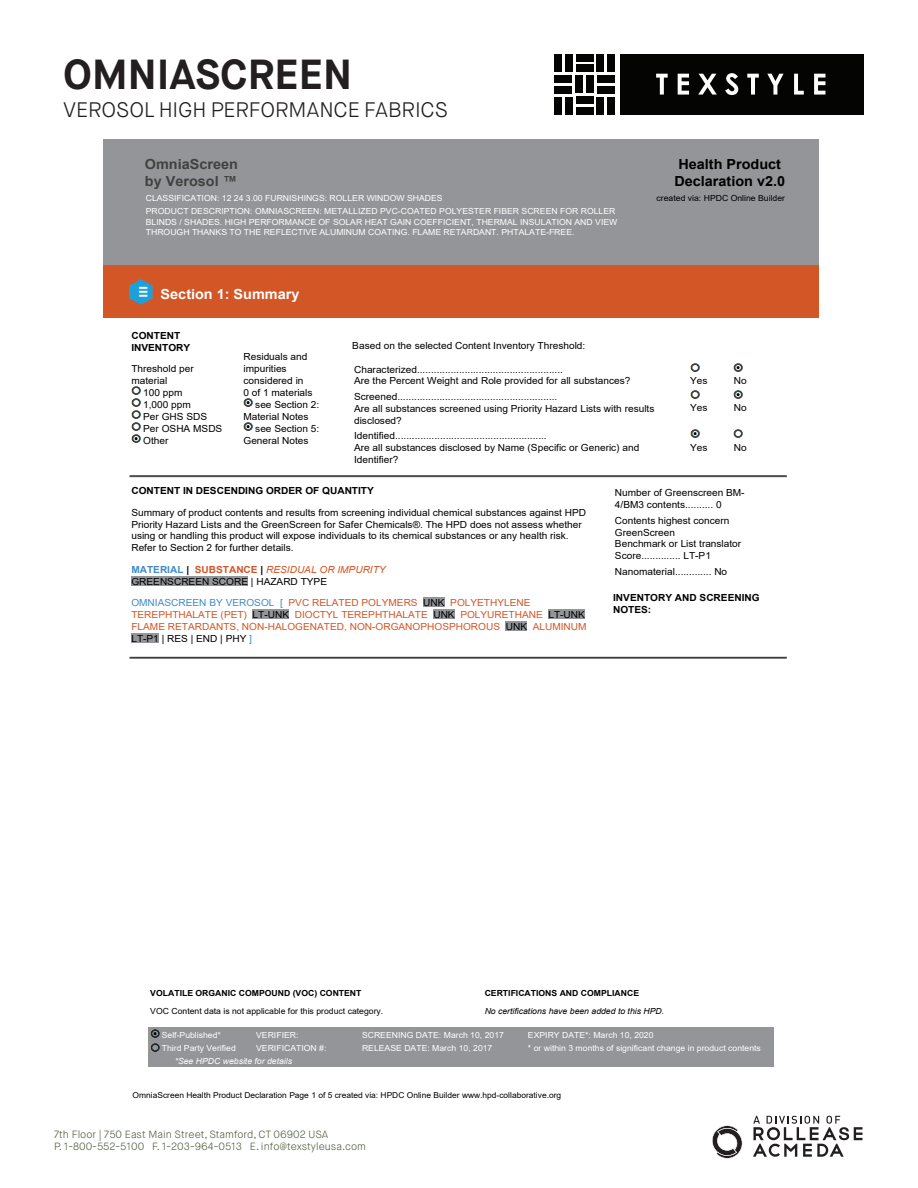
<style>
.page{position:relative;width:918px;height:1188px;background:#fff}
.page>*{position:absolute;margin:0;border:0;box-sizing:border-box;transform-origin:0 0}
.ACM_Headline{font:700 42px "Maison Neue";color:#231f20}
.ACM_Sub_headline{font:300 21px "Maison Neue";letter-spacing:-.005em;color:#231f20}
.t1{font:700 13.95px/17px "Arial";color:#000;scale:1.04 1}
.t2{font:700 13.95px/17px "Arial";color:#414141;scale:1.04 1}
.t3{font:700 13.95px "Arial";color:#fff;scale:1.04 1}
.t4{font:300 10.5px "Maison Neue";color:#566244}
.t5{font:9.75px/11.9px "Arial";color:#000;scale:1.04 1}
.t6{font:9.75px/11.9px "Arial";color:#d35627;scale:1.04 1}
.t7{font:700 9.75px/11.9px "Arial";color:#000;scale:1.04 1}
.t8{font:8.4px/10.2px "Arial";color:#fff;scale:1.04 1}
.t9{font:8.4px "Arial";color:#000;scale:1.04 1}
.t10{font:700 8.4px "Arial";color:#000;scale:1.04 1}
.t11{font:italic 8.4px "Arial";color:#000;scale:1.04 1}
.t12{font:italic 8.4px "Arial";color:#fff;scale:1.04 1}
.t13{font:8.1px "Arial";color:#000;scale:1.04 1}
.s1{font-weight:700;color:#428bca}
.s2{font-weight:700}
.s3{font-weight:700;color:#d35627}
.s4{font-style:italic;color:#d35627}
.s5{color:#428bca}
.s6{color:#000}
</style>
<div class="page">
<div style="left:103px;top:139px;width:715px;height:127px;background:#939598"></div>
<div style="left:103px;top:266px;width:715px;height:52px;background:#d35627"></div>
<img style="left:130px;top:279px;width:22px;height:25px">
<svg style="left:131px;top:387px;width:9px;height:55px"></svg>
<svg style="left:243px;top:399px;width:9px;height:8px"></svg>
<svg style="left:243px;top:422px;width:9px;height:9px"></svg>
<svg style="left:690px;top:363px;width:9px;height:9px"></svg>
<svg style="left:734px;top:363px;width:9px;height:9px"></svg>
<svg style="left:690px;top:391px;width:9px;height:8px"></svg>
<svg style="left:734px;top:391px;width:9px;height:8px"></svg>
<svg style="left:690px;top:430px;width:9px;height:8px"></svg>
<svg style="left:734px;top:430px;width:9px;height:8px"></svg>
<svg style="left:130px;top:475px;width:657px;height:2px"></svg>
<div style="left:131px;top:576px;width:117px;height:10px;background:#939598"></div>
<div style="left:423px;top:597px;width:22px;height:10px;background:#939598"></div>
<div style="left:253px;top:609px;width:36px;height:10px;background:#939598"></div>
<div style="left:433px;top:609px;width:22px;height:10px;background:#939598"></div>
<div style="left:548px;top:609px;width:37px;height:10px;background:#939598"></div>
<div style="left:506px;top:621px;width:21px;height:10px;background:#939598"></div>
<div style="left:131px;top:633px;width:28px;height:10px;background:#939598"></div>
<svg style="left:130px;top:657px;width:657px;height:2px"></svg>
<div style="left:148px;top:1027px;width:625px;height:39px;background:#939598"></div>
<svg style="left:150px;top:1030px;width:9px;height:22px"></svg>
<div style="left:621px;top:54px;width:243px;height:60px;background:#040503"></div>
<svg style="left:656px;top:74px;width:12px;height:21px"></svg>
<svg style="left:678px;top:74px;width:11px;height:21px"></svg>
<svg style="left:698px;top:74px;width:19px;height:21px"></svg>
<svg style="left:725px;top:73px;width:13px;height:22px"></svg>
<svg style="left:747px;top:74px;width:12px;height:21px"></svg>
<svg style="left:767px;top:74px;width:17px;height:21px"></svg>
<svg style="left:794px;top:74px;width:10px;height:21px"></svg>
<svg style="left:814px;top:74px;width:11px;height:21px"></svg>
<div style="left:576px;top:107px;width:17px;height:7px;background:#040503"></div>
<div style="left:576px;top:97px;width:17px;height:7px;background:#040503"></div>
<div style="left:576px;top:65px;width:17px;height:7px;background:#040503"></div>
<div style="left:576px;top:54px;width:17px;height:7px;background:#040503"></div>
<div style="left:597px;top:86px;width:18px;height:7px;background:#040503"></div>
<div style="left:597px;top:75px;width:18px;height:8px;background:#040503"></div>
<div style="left:554px;top:86px;width:18px;height:7px;background:#040503"></div>
<div style="left:554px;top:75px;width:18px;height:8px;background:#040503"></div>
<div style="left:554px;top:54px;width:7px;height:18px;background:#040503"></div>
<div style="left:565px;top:54px;width:7px;height:18px;background:#040503"></div>
<div style="left:554px;top:97px;width:7px;height:17px;background:#040503"></div>
<div style="left:565px;top:97px;width:7px;height:17px;background:#040503"></div>
<div style="left:597px;top:54px;width:7px;height:18px;background:#040503"></div>
<div style="left:608px;top:54px;width:7px;height:18px;background:#040503"></div>
<div style="left:597px;top:97px;width:7px;height:17px;background:#040503"></div>
<div style="left:608px;top:97px;width:7px;height:17px;background:#040503"></div>
<div style="left:576px;top:75px;width:7px;height:18px;background:#040503"></div>
<div style="left:586px;top:75px;width:7px;height:18px;background:#040503"></div>
<svg style="left:753px;top:1116px;width:109px;height:41px"></svg>
<svg style="left:712px;top:1125px;width:30px;height:34px"></svg>
<p class="ACM_Headline" style="left:63px;top:47px;width:290px">OMNIASCREEN</p>
<p class="ACM_Sub_headline" style="left:63px;top:96px;width:386px">VEROSOL HIGH PERFORMANCE FABRICS</p>
<p class="t2" style="left:145px;top:156px;width:91px">OmniaScreen by Verosol ™</p>
<p class="t1" style="left:674px;top:156px;width:108px">Health Product<br>Declaration v2.0</p>
<p class="t8" style="left:146px;top:193px;width:287px">CLASSIFICATION: 12 24 3.00 FURNISHINGS: ROLLER WINDOW SHADES</p>
<p class="t9" style="left:657px;top:192px;width:125px">created via: HPDC Online Builder</p>
<p class="t8" style="left:146px;top:206px;width:455px">PRODUCT DESCRIPTION: OMNIASCREEN: METALLIZED PVC-COATED POLYESTER FIBER SCREEN FOR ROLLER<br>BLINDS / SHADES. HIGH PERFORMANCE OF SOLAR HEAT GAIN COEFFICIENT, THERMAL INSULATION AND VIEW<br>THROUGH THANKS TO THE REFLECTIVE ALUMINUM COATING. FLAME RETARDANT. PHTALATE-FREE.</p>
<p class="t3" style="left:161px;top:284px;width:135px">Section 1: Summary</p>
<p class="t7" style="left:131px;top:330px;width:58px">CONTENT<br>INVENTORY</p>
<p class="t5" style="left:131px;top:363px;width:61px">Threshold per</p>
<p class="t5" style="left:131px;top:375px;width:36px">material</p>
<p class="t5" style="left:143px;top:387px;width:39px">100 ppm</p>
<p class="t5" style="left:143px;top:399px;width:47px">1,000 ppm</p>
<p class="t5" style="left:143px;top:410px;width:63px">Per GHS SDS</p>
<p class="t5" style="left:143px;top:422px;width:78px">Per OSHA MSDS</p>
<p class="t5" style="left:143px;top:434px;width:26px">Other</p>
<p class="t5" style="left:352px;top:339px;width:226px">Based on the selected Content Inventory Threshold:</p>
<p class="t5" style="left:354px;top:363px;width:267px">Characterized....................................................<br>Are the Percent Weight and Role provided for all substances?</p>
<p class="t5" style="left:690px;top:375px;width:18px">Yes</p>
<p class="t5" style="left:734px;top:375px;width:14px">No</p>
<p class="t5" style="left:354px;top:390px;width:290px">Screened.........................................................<br>Are all substances screened using Priority Hazard Lists with results disclosed?</p>
<p class="t5" style="left:690px;top:402px;width:18px">Yes</p>
<p class="t5" style="left:734px;top:402px;width:14px">No</p>
<p class="t5" style="left:354px;top:430px;width:276px">Identified......................................................<br>Are all substances disclosed by Name (Specific or Generic) and<br>Identifier?</p>
<p class="t5" style="left:690px;top:441px;width:18px">Yes</p>
<p class="t5" style="left:734px;top:441px;width:14px">No</p>
<p class="t7" style="left:131px;top:485px;width:235px">CONTENT IN DESCENDING ORDER OF QUANTITY</p>
<p class="t5" style="left:131px;top:506px;width:439px">Summary of product contents and results from screening individual chemical substances against HPD Priority Hazard Lists and the GreenScreen for Safer Chemicals®. The HPD does not assess whether using or handling this product will expose individuals to its chemical substances or any health risk.<br>Refer to Section 2 for further details.</p>
<p class="t5" style="left:131px;top:564px;width:246px"><span class="s1">MATERIAL</span> <span class="s2">|</span> <span class="s3">SUBSTANCE</span> <span class="s2">|</span> <span class="s4">RESIDUAL OR IMPURITY<br></span>GREENSCREEN SCORE | HAZARD TYPE</p>
<p class="t6" style="left:131px;top:597px;width:439px"><span class="s5">OMNIASCREEN BY VEROSOL [</span> PVC RELATED POLYMERS <span class="s6">UNK</span> POLYETHYLENE TEREPHTHALATE (PET) <span class="s6">LT-UNK</span> DIOCTYL TEREPHTHALATE <span class="s6">UNK</span> POLYURETHANE <span class="s6">LT-UNK </span>FLAME RETARDANTS, NON-HALOGENATED, NON-ORGANOPHOSPHOROUS <span class="s6">UNK</span> ALUMINUM <span class="s6">LT-P1 | RES | END | PHY</span> <span class="s5">]</span></p>
<p class="t5" style="left:243px;top:351px;width:63px">Residuals and</p>
<p class="t5" style="left:243px;top:363px;width:43px">impurities</p>
<p class="t5" style="left:243px;top:375px;width:59px">considered in</p>
<p class="t5" style="left:243px;top:387px;width:68px">0 of 1 materials</p>
<p class="t5" style="left:255px;top:399px;width:63px">see Section 2:</p>
<p class="t5" style="left:243px;top:410px;width:64px">Material Notes</p>
<p class="t5" style="left:255px;top:422px;width:63px">see Section 5:</p>
<p class="t5" style="left:243px;top:434px;width:64px">General Notes</p>
<p class="t5" style="left:615px;top:487px;width:126px">Number of Greenscreen BM-<br>4/BM3 contents.......... 0</p>
<p class="t5" style="left:615px;top:514px;width:123px">Contents highest concern<br>GreenScreen<br>Benchmark or List translator<br>Score.............. LT-P1</p>
<p class="t5" style="left:615px;top:565px;width:109px">Nanomaterial............. No</p>
<p class="t7" style="left:613px;top:592px;width:142px">INVENTORY AND SCREENING<br>NOTES:</p>
<p class="t10" style="left:150px;top:987px;width:205px">VOLATILE ORGANIC COMPOUND (VOC) CONTENT</p>
<p class="t9" style="left:150px;top:1005px;width:226px">VOC Content data is not applicable for this product category.</p>
<p class="t10" style="left:485px;top:987px;width:150px">CERTIFICATIONS AND COMPLIANCE</p>
<p class="t11" style="left:485px;top:1006px;width:174px">No certifications have been added to this HPD.</p>
<p class="t8" style="left:162px;top:1029px;width:58px">Self-Published*</p>
<p class="t8" style="left:256px;top:1029px;width:42px">VERIFIER:</p>
<p class="t8" style="left:362px;top:1029px;width:138px">SCREENING DATE: March 10, 2017</p>
<p class="t8" style="left:528px;top:1029px;width:122px">EXPIRY DATE*: March 10, 2020</p>
<p class="t8" style="left:162px;top:1043px;width:73px">Third Party Verified</p>
<p class="t8" style="left:256px;top:1043px;width:69px">VERIFICATION #:</p>
<p class="t8" style="left:362px;top:1043px;width:127px">RELEASE DATE: March 10, 2017</p>
<p class="t8" style="left:528px;top:1043px;width:226px">* or within 3 months of significant change in product contents</p>
<p class="t12" style="left:175px;top:1056px;width:114px">*See HPDC website for details</p>
<p class="t13" style="left:133px;top:1090px;width:414px">OmniaScreen Health Product Declaration Page 1 of 5 created via: HPDC Online Builder www.hpd-collaborative.org</p>
<p class="t4" style="left:54px;top:1127px;width:276px">7th Floor | 750 East Main Street, Stamford, CT 06902 USA</p>
<p class="t4" style="left:54px;top:1140px;width:314px">P. 1-800-552-5100 F. 1-203-964-0513 E. info@texstyleusa.com</p>
</div>
